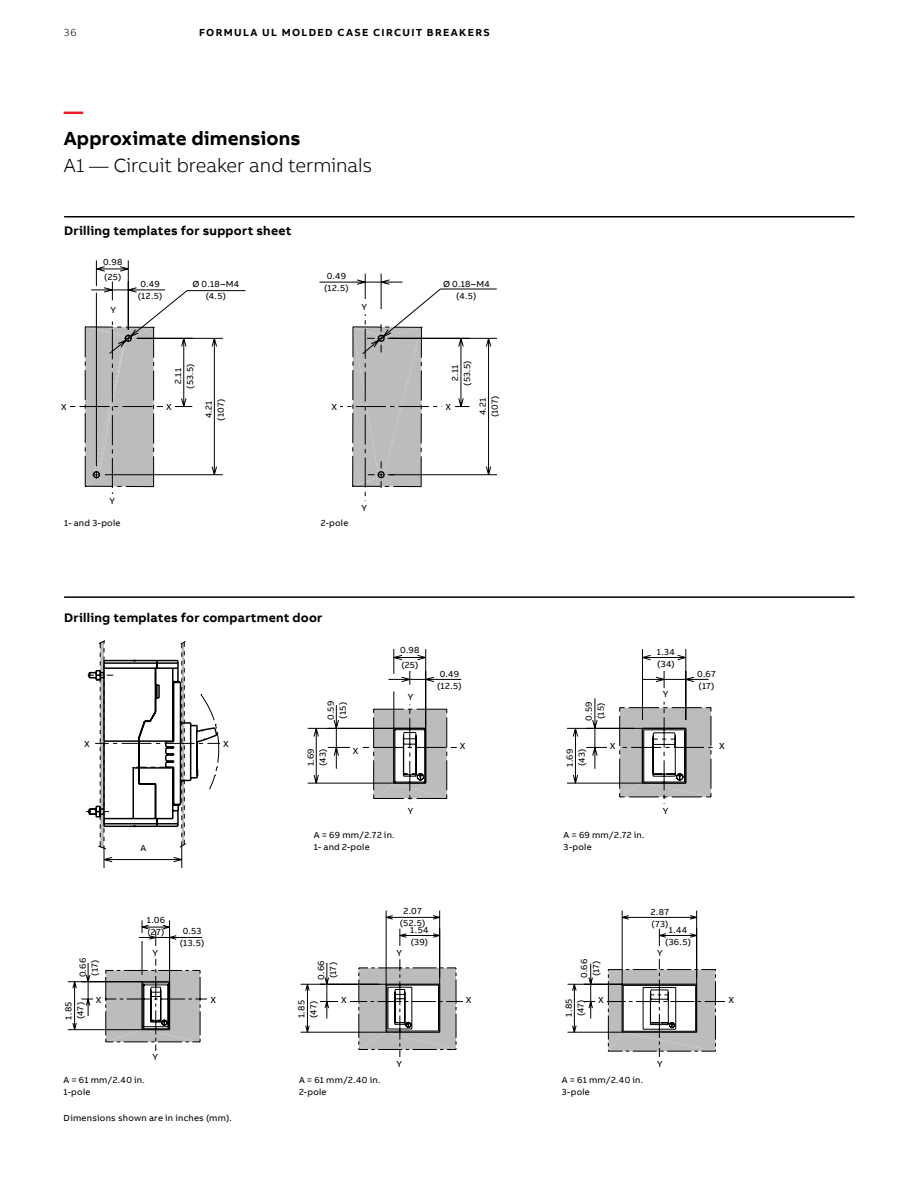
<style>
.page{position:relative;width:918px;height:1188px;background:#fff}
.page>*{position:absolute;margin:0;border:0;box-sizing:border-box;transform-origin:0 0}
.t1{font:300 19.5px "AB Bvoice";letter-spacing:-.005em;color:#000}
.t2{font:700 19.5px "AB Bvoice";letter-spacing:.005em;color:#000}
.t3{font:700 19.5px "AB Bvoice";color:#ed1c29}
.t4{font:700 12.75px "AB Bvoice";letter-spacing:.02em;color:#000}
.t5{font:700 10.5px "AB Bvoice";letter-spacing:.13em;color:#000}
.t6{font:300 10.5px "AB Bvoice";color:#000}
.t7{font:9px/12px "AB Bvoice";letter-spacing:.025em;color:#000}
</style>
<div class="page">
<hr style="left:64px;top:216px;width:791px;height:1px;background:#000">
<hr style="left:64px;top:596px;width:791px;height:2px;background:#000">
<svg style="left:319px;top:279px;width:178px;height:222px"></svg>
<svg style="left:85px;top:266px;width:161px;height:221px"></svg>
<svg style="left:86px;top:640px;width:134px;height:228px"></svg>
<svg style="left:313px;top:649px;width:400px;height:155px"></svg>
<svg style="left:300px;top:910px;width:163px;height:147px"></svg>
<svg style="left:67px;top:920px;width:140px;height:131px"></svg>
<svg style="left:567px;top:910px;width:158px;height:147px"></svg>
<div style="left:163px;top:400px;width:12px;height:13px;background:#fff"></div>
<div style="left:329px;top:400px;width:11px;height:13px;background:#fff"></div>
<div style="left:443px;top:400px;width:11px;height:13px;background:#fff"></div>
<div style="left:359px;top:300px;width:11px;height:13px;background:#fff"></div>
<div style="left:108px;top:304px;width:11px;height:13px;background:#fff"></div>
<div style="left:405px;top:690px;width:11px;height:13px;background:#fff"></div>
<div style="left:660px;top:688px;width:12px;height:13px;background:#fff"></div>
<div style="left:150px;top:946px;width:11px;height:13px;background:#fff"></div>
<div style="left:394px;top:946px;width:11px;height:13px;background:#fff"></div>
<div style="left:654px;top:946px;width:12px;height:13px;background:#fff"></div>
<div style="left:350px;top:744px;width:11px;height:13px;background:#fff"></div>
<div style="left:457px;top:740px;width:12px;height:12px;background:#fff"></div>
<div style="left:607px;top:740px;width:11px;height:12px;background:#fff"></div>
<div style="left:93px;top:993px;width:11px;height:13px;background:#fff"></div>
<div style="left:338px;top:993px;width:12px;height:13px;background:#fff"></div>
<div style="left:595px;top:993px;width:12px;height:13px;background:#fff"></div>
<div style="left:81px;top:737px;width:12px;height:13px;background:#fff"></div>
<div style="left:135px;top:840px;width:17px;height:16px;background:#fff"></div>
<p class="t6" style="left:64px;top:26px;width:14px">36</p>
<p class="t5" style="left:199px;top:25px;width:292px">FORMULA UL MOLDED CASE CIRCUIT BREAKERS</p>
<h1 class="t3" style="left:64px;top:99px;width:21px">—</h1>
<h1 class="t2" style="left:64px;top:126px;width:238px">Approximate dimensions</h1>
<h1 class="t1" style="left:64px;top:154px;width:310px">A1 — Circuit breaker and terminals</h1>
<h2 class="t4" style="left:64px;top:222px;width:229px">Drilling templates for support sheet</h2>
<p class="t7" style="left:103px;top:254px;width:21px;line-height:15px">0.98 (25)</p>
<p class="t7" style="left:111px;top:304px;width:7px">Y</p>
<p class="t7" style="left:138px;top:278px;width:26px">0.49 (12.5)</p>
<p class="t7" style="left:193px;top:278px;width:48px;text-align:center">Ø 0.18–M4 (4.5)</p>
<p class="t7" style="left:172px;top:389px;width:27px;text-align:center;rotate:-90deg">2.11 (53.5)</p>
<p class="t7" style="left:324px;top:270px;width:26px">0.49 (12.5)</p>
<p class="t7" style="left:443px;top:278px;width:48px;text-align:center">Ø 0.18–M4 (4.5)</p>
<p class="t7" style="left:362px;top:301px;width:7px">Y</p>
<p class="t7" style="left:449px;top:386px;width:27px;text-align:center;rotate:-90deg">2.11 (53.5)</p>
<p class="t7" style="left:203px;top:421px;width:23px;rotate:-90deg">4.21 (107)</p>
<p class="t7" style="left:61px;top:401px;width:7px">X</p>
<p class="t7" style="left:166px;top:401px;width:7px">X</p>
<p class="t7" style="left:332px;top:401px;width:7px">X</p>
<p class="t7" style="left:446px;top:401px;width:7px">X</p>
<p class="t7" style="left:477px;top:417px;width:23px;rotate:-90deg">4.21 (107)</p>
<p class="t7" style="left:110px;top:495px;width:7px">Y</p>
<p class="t7" style="left:64px;top:517px;width:58px">1- and 3-pole</p>
<p class="t7" style="left:321px;top:517px;width:29px">2-pole</p>
<p class="t7" style="left:362px;top:502px;width:7px">Y</p>
<h2 class="t4" style="left:64px;top:609px;width:260px">Drilling templates for compartment door</h2>
<p class="t7" style="left:84px;top:738px;width:7px">X</p>
<p class="t7" style="left:223px;top:738px;width:7px">X</p>
<p class="t7" style="left:141px;top:842px;width:7px">A</p>
<p class="t7" style="left:325px;top:720px;width:21px;rotate:-90deg">0.59 (15)</p>
<p class="t7" style="left:305px;top:766px;width:20px;rotate:-90deg">1.69 (43)</p>
<p class="t7" style="left:353px;top:745px;width:7px">X</p>
<p class="t7" style="left:400px;top:642px;width:21px;line-height:15px">0.98 (25)</p>
<p class="t7" style="left:657px;top:646px;width:20px">1.34 (34)</p>
<p class="t7" style="left:437px;top:668px;width:26px">0.49 (12.5)</p>
<p class="t7" style="left:408px;top:691px;width:7px">Y</p>
<p class="t7" style="left:663px;top:688px;width:7px">Y</p>
<p class="t7" style="left:697px;top:668px;width:20px">0.67 (17)</p>
<p class="t7" style="left:583px;top:721px;width:21px;rotate:-90deg">0.59 (15)</p>
<p class="t7" style="left:564px;top:767px;width:20px;rotate:-90deg">1.69 (43)</p>
<p class="t7" style="left:460px;top:740px;width:7px">X</p>
<p class="t7" style="left:610px;top:740px;width:7px">X</p>
<p class="t7" style="left:719px;top:740px;width:7px">X</p>
<p class="t7" style="left:408px;top:805px;width:7px">Y</p>
<p class="t7" style="left:663px;top:805px;width:7px">Y</p>
<p class="t7" style="left:314px;top:829px;width:82px">A = 69 mm/2.72 in.<br>1- and 2-pole</p>
<p class="t7" style="left:564px;top:829px;width:82px">A = 69 mm/2.72 in.<br>3-pole</p>
<p class="t7" style="left:400px;top:905px;width:27px;text-align:center">2.07 (52.5)</p>
<p class="t7" style="left:410px;top:924px;width:20px">1.54 (39)</p>
<p class="t7" style="left:147px;top:914px;width:20px">1.06</p>
<p class="t7" style="left:147px;top:925px;width:56px">(27) 0.53</p>
<p class="t7" style="left:180px;top:937px;width:26px">(13.5)</p>
<p class="t7" style="left:153px;top:947px;width:7px">Y</p>
<p class="t7" style="left:397px;top:947px;width:7px">Y</p>
<p class="t7" style="left:651px;top:906px;width:20px">2.87 (73)</p>
<p class="t7" style="left:665px;top:924px;width:27px;text-align:center">1.44 (36.5)</p>
<p class="t7" style="left:657px;top:947px;width:7px">Y</p>
<p class="t7" style="left:77px;top:977px;width:21px;rotate:-90deg">0.66 (17)</p>
<p class="t7" style="left:63px;top:1020px;width:20px;rotate:-90deg">1.85 (47)</p>
<p class="t7" style="left:578px;top:978px;width:21px;rotate:-90deg">0.66 (17)</p>
<p class="t7" style="left:563px;top:1017px;width:20px;rotate:-90deg">1.85 (47)</p>
<p class="t7" style="left:315px;top:980px;width:21px;rotate:-90deg">0.66 (17)</p>
<p class="t7" style="left:296px;top:1018px;width:20px;rotate:-90deg">1.85 (47)</p>
<p class="t7" style="left:96px;top:994px;width:7px">X</p>
<p class="t7" style="left:211px;top:994px;width:7px">X</p>
<p class="t7" style="left:341px;top:994px;width:7px">X</p>
<p class="t7" style="left:466px;top:994px;width:7px">X</p>
<p class="t7" style="left:598px;top:994px;width:7px">X</p>
<p class="t7" style="left:729px;top:994px;width:7px">X</p>
<p class="t7" style="left:153px;top:1051px;width:7px">Y</p>
<p class="t7" style="left:397px;top:1058px;width:7px">Y</p>
<p class="t7" style="left:63px;top:1074px;width:83px">A = 61 mm/2.40 in.<br>1-pole</p>
<p class="t7" style="left:299px;top:1074px;width:83px">A = 61 mm/2.40 in.<br>2-pole</p>
<p class="t7" style="left:562px;top:1074px;width:83px">A = 61 mm/2.40 in.<br>3-pole</p>
<p class="t7" style="left:64px;top:1112px;width:170px">Dimensions shown are in inches (mm).</p>
<p class="t7" style="left:657px;top:1058px;width:7px">Y</p>
</div>
